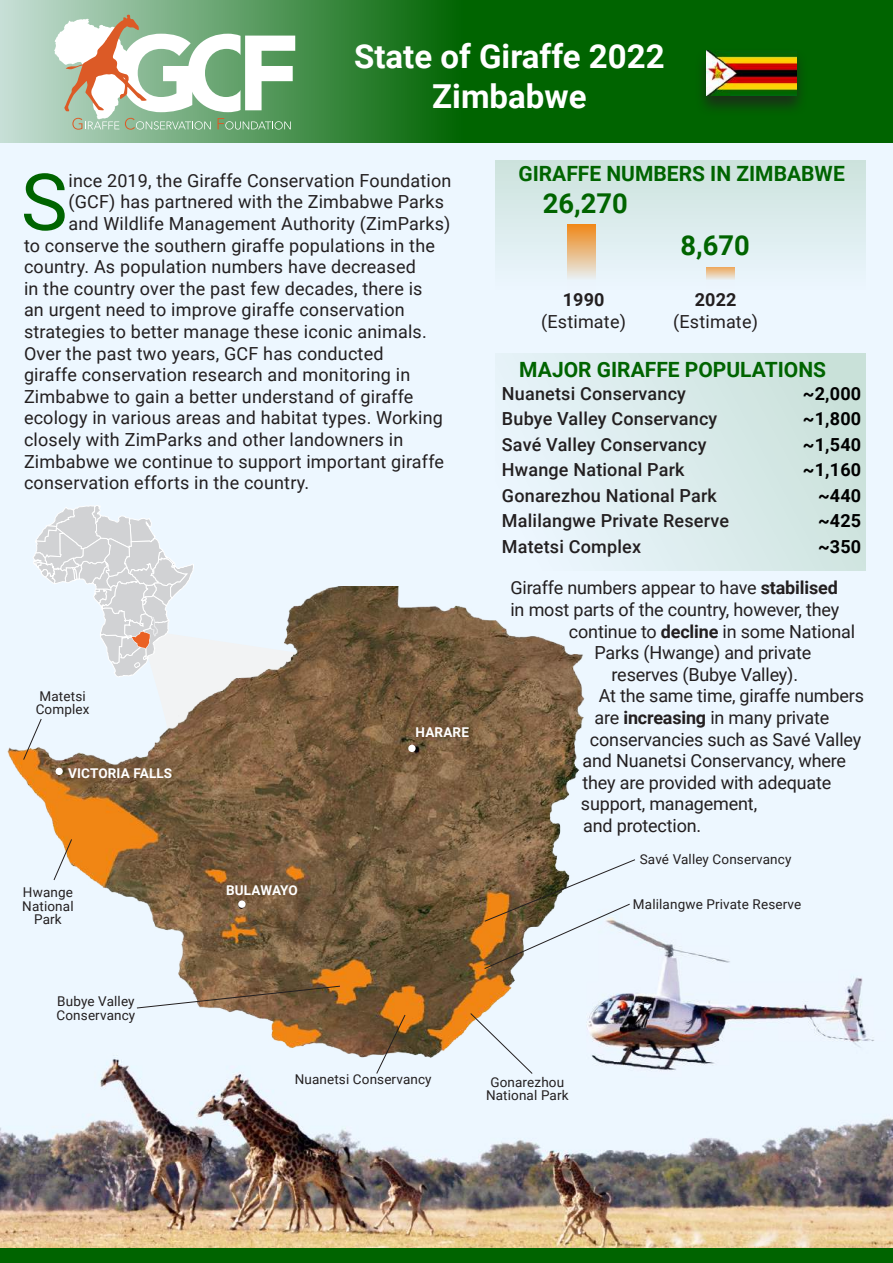
<style>
.page{position:relative;width:893px;height:1263px;background:#fff}
.page>*{position:absolute;margin:0;border:0;box-sizing:border-box;transform-origin:0 0}
.t1{font:78.75px "Roboto";color:#006400}
.t2{font:700 33px/39.6px "Roboto";color:#fff;text-align:center}
.t3{font:700 27.3px "Roboto";color:#006400}
.t4{font:700 21px "Roboto";color:#006400}
.t5{font:18px "Roboto";letter-spacing:.01em;color:#231f20}
.t6{font:18px "Roboto";letter-spacing:-.01em;color:#231f20}
.t7{font:500 18px/25.5px "Roboto";letter-spacing:.01em;color:#231f20}
.t8{font:700 18px/25.5px "Roboto";letter-spacing:.01em;color:#000;text-align:right}
.t9{font:700 18px "Roboto";letter-spacing:.01em;color:#231f20}
.t10{font:13.5px/13.5px "Roboto";letter-spacing:.01em;color:#231f20}
.t11{font:700 13.5px "Roboto";letter-spacing:.01em;color:#fff}
.s1{font-weight:700}
</style>
<div class="page">
<div style="left:0;top:0;width:892px;height:1263px;background:#edf7ff"></div>
<img style="left:0;top:947px;width:892px;height:302px">
<img style="left:0;top:587px;width:674px;height:512px">
<div style="left:495px;top:353px;width:371px;height:218px;background:linear-gradient(to right,#ebf6fd,#cae1da)"></div>
<div style="left:495px;top:160px;width:371px;height:152px;background:linear-gradient(to bottom,#cce2dc,#f0f9ff)"></div>
<svg style="left:0;top:0;width:893px;height:142px;background:#227924"></svg>
<div style="left:0;top:1249px;width:893px;height:14px;background:#006400"></div>
<div style="left:694px;top:48px;width:114px;height:68px;background:#231f20;opacity:.75"></div>
<img style="left:706px;top:50px;width:90px;height:45px">
<svg style="left:54px;top:15px;width:241px;height:115px;background:#b2c7aa"></svg>
<div style="left:567px;top:224px;width:28px;height:71px;background:linear-gradient(to bottom,#ed891c,#e9ffff)"></div>
<svg style="left:706px;top:267px;width:28px;height:22px"></svg>
<svg style="left:54px;top:839px;width:18px;height:41px"></svg>
<svg style="left:23px;top:505px;width:304px;height:255px"></svg>
<svg style="left:137px;top:986px;width:203px;height:22px"></svg>
<svg style="left:376px;top:1014px;width:30px;height:60px"></svg>
<svg style="left:470px;top:1013px;width:63px;height:61px"></svg>
<div style="left:408px;top:745px;width:8px;height:7px;background:#fff;border-radius:50%"></div>
<div style="left:238px;top:900px;width:8px;height:8px;background:#fff;border-radius:50%"></div>
<div style="left:55px;top:768px;width:8px;height:7px;background:#fff;border-radius:50%"></div>
<svg style="left:484px;top:859px;width:151px;height:110px"></svg>
<h2 class="t2" style="left:354px;top:36px;width:312px">State of Giraffe 2022<br>Zimbabwe</h2>
<h1 class="t1" style="left:21px;top:147px;width:48px">S</h1>
<p class="t5" style="left:68px;top:168px;width:385px">ince 2019, the Giraffe Conservation Foundation</p>
<p class="t5" style="left:68px;top:189px;width:377px">(GCF) has partnered with the Zimbabwe Parks</p>
<p class="t5" style="left:68px;top:211px;width:384px">and Wildlife Management Authority (ZimParks)</p>
<p class="t5" style="left:24px;top:233px;width:412px">to conserve the southern giraffe populations in the</p>
<p class="t5" style="left:24px;top:254px;width:393px">country. As population numbers have decreased</p>
<p class="t5" style="left:24px;top:276px;width:400px">in the country over the past few decades, there is</p>
<p class="t5" style="left:24px;top:297px;width:382px">an urgent need to improve giraffe conservation</p>
<p class="t5" style="left:24px;top:319px;width:404px">strategies to better manage these iconic animals.</p>
<p class="t5" style="left:24px;top:341px;width:361px">Over the past two years, GCF has conducted</p>
<p class="t5" style="left:24px;top:362px;width:388px">giraffe conservation research and monitoring in</p>
<p class="t5" style="left:24px;top:384px;width:391px">Zimbabwe to gain a better understand of giraffe</p>
<p class="t5" style="left:24px;top:405px;width:420px">ecology in various areas and habitat types. Working</p>
<p class="t5" style="left:24px;top:427px;width:381px">closely with ZimParks and other landowners in</p>
<p class="t5" style="left:24px;top:449px;width:422px">Zimbabwe we continue to support important giraffe</p>
<p class="t5" style="left:24px;top:470px;width:287px">conservation efforts in the country.</p>
<p class="t10" style="left:36px;top:689px;width:55px">Matetsi<br>Complex</p>
<p class="t11" style="left:68px;top:763px;width:105px">VICTORIA FALLS</p>
<p class="t10" style="left:22px;top:885px;width:53px;text-align:center">Hwange<br>National<br>Park</p>
<p class="t10" style="left:57px;top:994px;width:80px">Bubye Valley<br>Conservancy</p>
<p class="t11" style="left:226px;top:881px;width:73px">BULAWAYO</p>
<p class="t11" style="left:416px;top:723px;width:55px">HARARE</p>
<p class="t4" style="left:518px;top:159px;width:328px">GIRAFFE NUMBERS IN ZIMBABWE</p>
<h3 class="t3" style="left:543px;top:184px;width:87px">26,270</h3>
<p class="t9" style="left:563px;top:287px;width:43px">1990</p>
<p class="t5" style="left:541px;top:308px;width:86px">(Estimate)</p>
<h3 class="t3" style="left:680px;top:226px;width:71px">8,670</h3>
<p class="t9" style="left:695px;top:287px;width:43px">2022</p>
<p class="t5" style="left:673px;top:308px;width:86px">(Estimate)</p>
<p class="t4" style="left:519px;top:354px;width:308px">MAJOR GIRAFFE POPULATIONS</p>
<p class="t7" style="left:502px;top:380px;width:229px">Nuanetsi Conservancy<br>Bubye Valley Conservancy<br>Savé Valley Conservancy<br>Hwange National Park<br>Gonarezhou National Park<br>Malilangwe Private Reserve<br>Matetsi Complex</p>
<p class="t8" style="left:803px;top:380px;width:60px">~2,000 ~1,800 ~1,540 ~1,160 ~440 ~425 ~350</p>
<p class="t6" style="left:510px;top:575px;width:329px">Giraffe numbers appear to have <span class="s1">stabilised</span></p>
<p class="t6" style="left:510px;top:597px;width:330px">in most parts of the country, however, they</p>
<p class="t6" style="left:569px;top:619px;width:288px">continue to <span class="s1">decline</span> in some National</p>
<p class="t6" style="left:594px;top:640px;width:218px">Parks (Hwange) and private</p>
<p class="t6" style="left:612px;top:662px;width:188px">reserves (Bubye Valley).</p>
<p class="t6" style="left:599px;top:683px;width:267px">At the same time, giraffe numbers</p>
<p class="t6" style="left:594px;top:705px;width:236px">are <span class="s1">increasing</span> in many private</p>
<p class="t6" style="left:590px;top:727px;width:273px">conservancies such as Savé Valley</p>
<p class="t6" style="left:582px;top:748px;width:265px">and Nuanetsi Conservancy, where</p>
<p class="t6" style="left:582px;top:770px;width:251px">they are provided with adequate</p>
<p class="t6" style="left:581px;top:791px;width:178px">support, management,</p>
<p class="t6" style="left:583px;top:813px;width:120px">and protection.</p>
<p class="t10" style="left:640px;top:852px;width:153px">Savé Valley Conservancy</p>
<p class="t10" style="left:633px;top:897px;width:170px">Malilangwe Private Reserve</p>
<p class="t10" style="left:295px;top:1071px;width:139px">Nuanetsi Conservancy</p>
<p class="t10" style="left:486px;top:1074px;width:84px;text-align:center">Gonarezhou<br>National Park</p>
</div>
